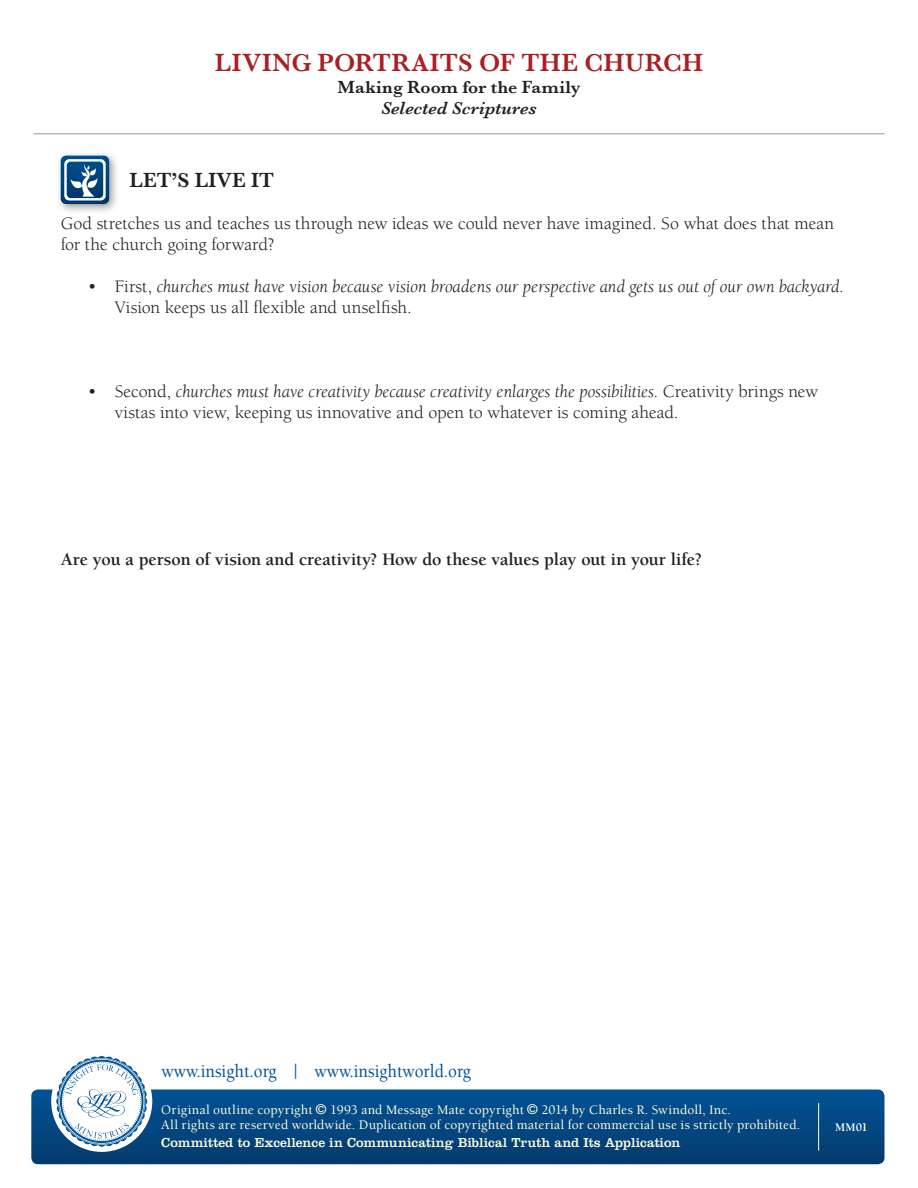
<style>
.page{position:relative;width:918px;height:1188px;background:#fff}
.page>*{position:absolute;margin:0;border:0;box-sizing:border-box;transform-origin:0 0}
.t1{font:600 25.5px "Baskerville";letter-spacing:.02em;color:#aa1f22}
.t2{font:600 21px "Baskerville";color:#231f20}
.t3{font:500 18.9px "Berkeley";color:#005294;scale:.9 1}
.t4{font:18px/21px "Berkeley";letter-spacing:-.005em;color:#231f20}
.t5{font:italic 18px/21px "Berkeley";letter-spacing:-.005em;color:#231f20}
.t6{font:700 18px "Berkeley";letter-spacing:-.005em;color:#231f20}
.t7{font:600 18px "Baskerville";letter-spacing:.015em;color:#231f20}
.t8{font:italic 600 18px "Baskerville";letter-spacing:.01em;color:#231f20}
.t9{font:500 13.5px/15px "Berkeley";letter-spacing:.01em;color:#fffcdc}
.t10{font:13.5px "Clarendon";letter-spacing:.005em;color:#fffcdc}
.t11{font:700 12px "Berkeley";color:#fff}
.s1{font-style:normal}
.s2{font-style:italic}
</style>
<div class="page">
<div style="left:31px;top:1090px;width:854px;height:74px;background:linear-gradient(to bottom,#015294,#043b6f);border-radius:7px"></div>
<div style="left:51px;top:1051px;width:101px;height:101px;background:#fff;border-radius:50%"></div>
<svg style="left:56px;top:1056px;width:91px;height:91px"></svg>
<hr style="left:33px;top:133px;width:852px;height:1px;background:#939598">
<hr style="left:818px;top:1103px;width:1px;height:48px;background:#fff">
<div style="left:56px;top:150px;width:64px;height:65px;background:#231f20;opacity:.45"></div>
<svg style="left:61px;top:156px;width:48px;height:48px"></svg>
<svg style="left:316px;top:1104px;width:10px;height:11px"></svg>
<svg style="left:527px;top:1104px;width:11px;height:11px"></svg>
<h1 class="t1" style="left:215px;top:48px;width:490px">LIVING PORTRAITS OF THE CHURCH</h1>
<p class="t7" style="left:338px;top:76px;width:244px">MAKING ROOM FOR THE FAMILY</p>
<p class="t8" style="left:381px;top:98px;width:157px">Selected Scriptures</p>
<p class="t2" style="left:129px;top:168px;width:146px">LET’S LIVE IT</p>
<p class="t4" style="left:61px;top:213px;width:775px">God stretches us and teaches us through new ideas we could never have imagined. So what does that mean for the church going forward?</p>
<p class="t5" style="left:115px;top:277px;width:731px;text-indent:-27px"><span class="s1">• First,</span> churches must have vision because vision broadens our perspective and gets us out of our own backyard<span class="s1">.<br>Vision keeps us all flexible and unselfish.</span></p>
<p class="t4" style="left:115px;top:381px;width:705px;text-indent:-27px">• Second, <span class="s2">churches must have creativity because creativity enlarges the possibilities</span>. Creativity brings new vistas into view, keeping us innovative and open to whatever is coming ahead.</p>
<p class="t6" style="left:61px;top:550px;width:643px">Are you a person of vision and creativity? How do these values play out in your life?</p>
<p class="t3" style="left:162px;top:1061px;width:345px">www.insight.org | www.insightworld.org</p>
<p class="t9" style="left:161px;top:1103px;width:641px;text-indent:380px">2014 by Charles R. Swindoll, Inc.<br>All rights are reserved worldwide. Duplication of copyrighted material for commercial use is strictly prohibited.</p>
<p class="t10" style="left:161px;top:1135px;width:521px">Committed to Excellence in Communicating Biblical Truth and Its Application</p>
<p class="t9" style="left:161px;top:1103px;width:153px">Original outline copyright</p>
<p class="t9" style="left:330px;top:1103px;width:195px">1993 and Message Mate copyright</p>
<p class="t11" style="left:835px;top:1121px;width:34px">MM01</p>
</div>
